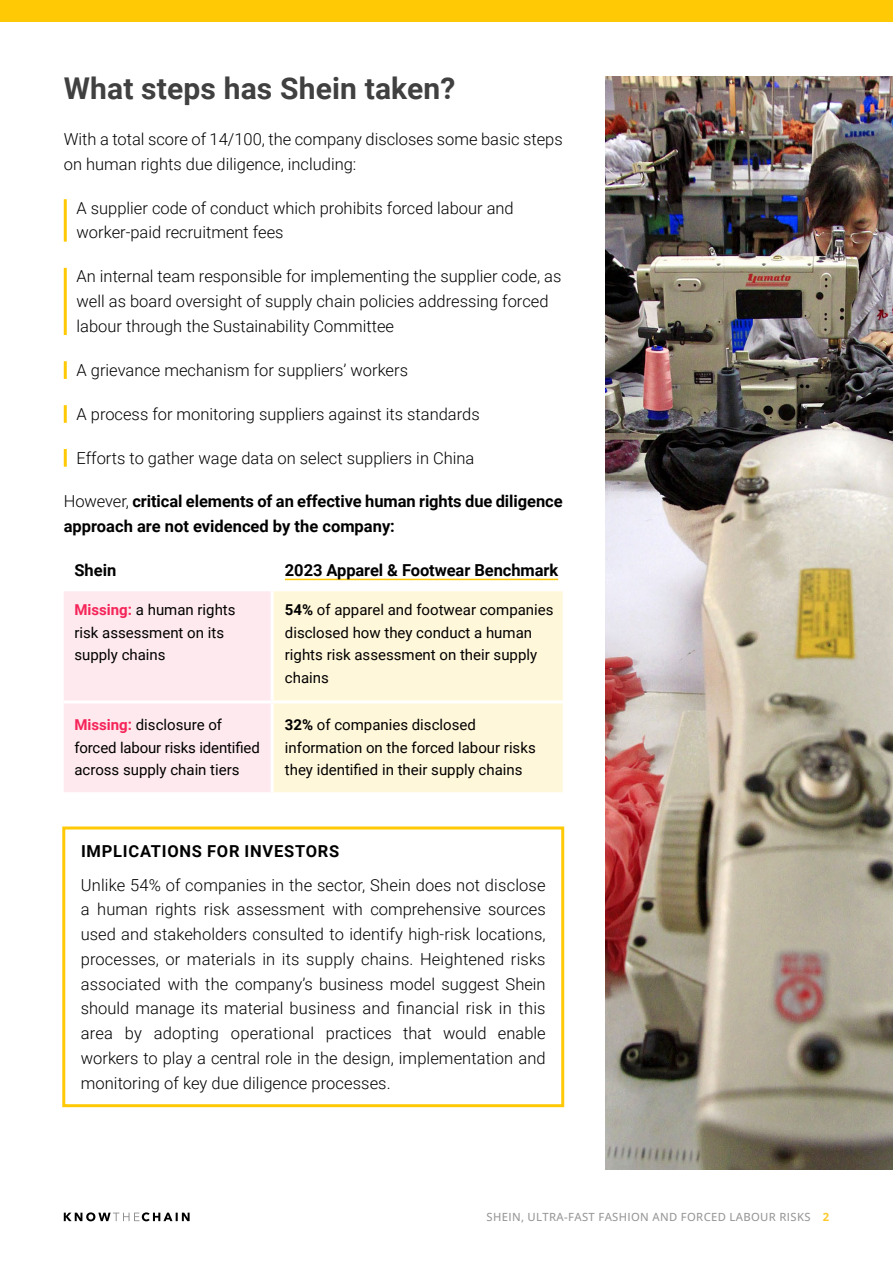
<style>
.page{position:relative;width:893px;height:1263px;background:#fff}
.page>*{position:absolute;margin:0;border:0;box-sizing:border-box;transform-origin:0 0}
.Header_2{font:700 30px "Roboto";letter-spacing:.005em;color:#404040}
.Main___Frame{font:300 16.5px/24.8px "Roboto";letter-spacing:.005em;color:#000;text-align:justify}
.Main___Left_Border{font:300 16.5px/24.8px "Roboto";color:#000}
.Main{font:700 16.5px/24.8px "Roboto";letter-spacing:-.005em;color:#000}
.Main-2{font:300 16.5px/24.8px "Roboto";color:#000}
.Table_Text{font:700 16.5px "Roboto";letter-spacing:-.005em;color:#000}
.Main___Frame-2{font:700 16.5px "Roboto";letter-spacing:.045em;color:#000}
.Table_Text-2{font:15px/22.5px "Roboto";color:#000}
.t1{font:500 11.25px "Open Sans";letter-spacing:.03em;color:#999}
.s1{font-weight:300}
.s2{font-weight:700;color:#f52459}
.s3{font-weight:700}
.s4{font-weight:700;color:#ffc828}
</style>
<div class="page">
<hr style="left:64px;top:199px;width:3px;height:43px;background:#ffca05">
<hr style="left:64px;top:268px;width:3px;height:67px;background:#ffca05">
<hr style="left:64px;top:361px;width:3px;height:18px;background:#ffca05">
<hr style="left:64px;top:405px;width:3px;height:18px;background:#ffca05">
<hr style="left:64px;top:449px;width:3px;height:18px;background:#ffca05">
<div style="left:62px;top:826px;width:502px;height:281px;border:3px solid #ffca05"></div>
<div style="left:64px;top:591px;width:207px;height:201px;background:#fee9ee"></div>
<div style="left:274px;top:591px;width:289px;height:201px;background:#fff7da"></div>
<hr style="left:64px;top:700px;width:208px;height:3px;background:#fff">
<hr style="left:272px;top:700px;width:291px;height:3px;background:#fff">
<hr style="left:285px;top:579px;width:273px;height:1px;background:#ffca05">
<img style="left:605px;top:77px;width:288px;height:1092px">
<svg style="left:64px;top:1212px;width:126px;height:9px"></svg>
<div style="left:0;top:0;width:893px;height:21px;background:#ffca05"></div>
<p class="Header_2" style="left:64px;top:67px;width:393px">What steps has Shein taken?</p>
<p class="Main-2" style="left:64px;top:126px;width:500px">With a total score of 14/100, the company discloses some basic steps on human rights due diligence, including:</p>
<p class="Main___Left_Border" style="left:77px;top:195px;width:439px">A supplier code of conduct which prohibits forced labour and worker-paid recruitment fees</p>
<p class="Main___Left_Border" style="left:77px;top:263px;width:486px">An internal team responsible for implementing the supplier code, as well as board oversight of supply chain policies addressing forced labour through the Sustainability Committee</p>
<p class="Main___Left_Border" style="left:77px;top:357px;width:333px">A grievance mechanism for suppliers’ workers</p>
<p class="Main___Left_Border" style="left:77px;top:401px;width:405px">A process for monitoring suppliers against its standards</p>
<p class="Main___Left_Border" style="left:77px;top:445px;width:399px">Efforts to gather wage data on select suppliers in China</p>
<p class="Main" style="left:64px;top:488px;width:500px"><span class="s1">However,</span> critical elements of an effective human rights due diligence approach are not evidenced by the company:</p>
<p class="Table_Text" style="left:74px;top:559px;width:43px">Shein</p>
<p class="Table_Text" style="left:285px;top:559px;width:275px">2023 Apparel &amp; Footwear Benchmark</p>
<p class="Table_Text-2" style="left:74px;top:598px;width:163px"><span class="s2">Missing:</span> a human rights risk assessment on its supply chains</p>
<p class="Table_Text-2" style="left:285px;top:598px;width:270px"><span class="s3">54%</span> of apparel and footwear companies disclosed how they conduct a human rights risk assessment on their supply chains</p>
<p class="Table_Text-2" style="left:74px;top:713px;width:187px"><span class="s2">Missing:</span> disclosure of forced labour risks identified across supply chain tiers</p>
<p class="Table_Text-2" style="left:285px;top:713px;width:252px"><span class="s3">32%</span> of companies disclosed information on the forced labour risks they identified in their supply chains</p>
<p class="Main___Frame-2" style="left:81px;top:840px;width:260px">IMPLICATIONS FOR INVESTORS</p>
<p class="Main___Frame" style="left:81px;top:872px;width:466px">Unlike 54% of companies in the sector, Shein does not disclose a human rights risk assessment with comprehensive sources used and stakeholders consulted to identify high-risk locations, processes, or materials in its supply chains. Heightened risks associated with the company’s business model suggest Shein should manage its material business and financial risk in this area by adopting operational practices that would enable workers to play a central role in the design, implementation and monitoring of key due diligence processes.</p>
<p class="t1" style="left:487px;top:1209px;width:344px">SHEIN, ULTRA-FAST FASHION AND FORCED LABOUR RISKS <span class="s4">2</span></p>
</div>
